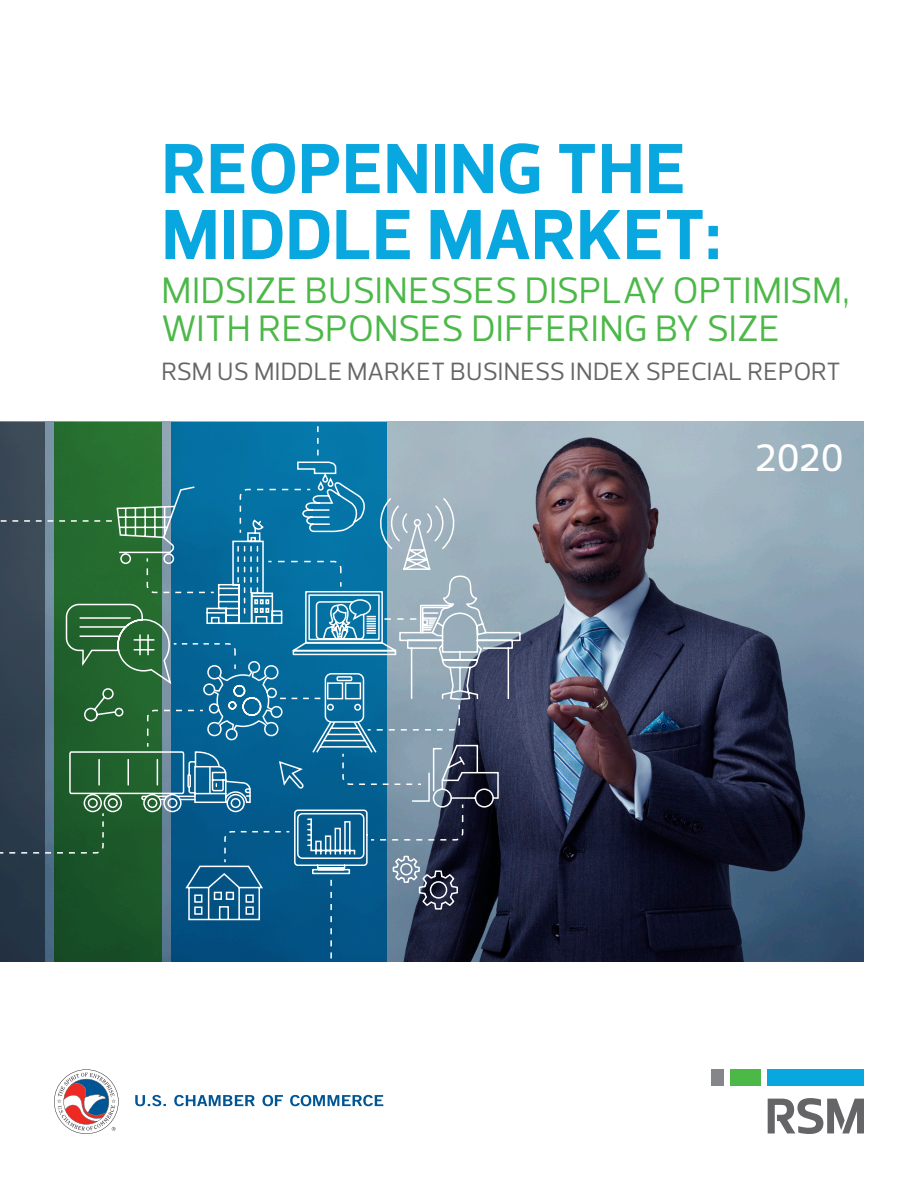
<style>
.page{position:relative;width:918px;height:1188px;background:#fff}
.page>*{position:absolute;margin:0;border:0;box-sizing:border-box;transform-origin:0 0}
.t1{font:700 72px/66px "Prelo";letter-spacing:.015em;color:#08a7e0}
.t2{font:500 39px "Prelo";color:#fff}
.t3{font:37.5px/37.5px "Prelo";letter-spacing:.015em;color:#4cb848}
.t4{font:25.5px "Prelo";letter-spacing:.015em;color:#656568}
</style>
<div class="page">
<img style="left:45px;top:422px;width:819px;height:540px">
<div style="left:171px;top:422px;width:216px;height:540px;background:#0576a8"></div>
<div style="left:54px;top:422px;width:108px;height:540px;background:#287331"></div>
<div style="left:0;top:422px;width:45px;height:540px;background:#3c4a57"></div>
<div style="left:768px;top:1070px;width:96px;height:16px;background:#08a7e0"></div>
<div style="left:711px;top:1070px;width:12px;height:16px;background:#848689"></div>
<div style="left:730px;top:1070px;width:31px;height:16px;background:#4cb848"></div>
<svg style="left:768px;top:1098px;width:96px;height:36px"></svg>
<svg style="left:135px;top:1095px;width:248px;height:11px"></svg>
<svg style="left:54px;top:1069px;width:65px;height:65px"></svg>
<svg style="left:317px;top:421px;width:2px;height:34px"></svg>
<svg style="left:0;top:461px;width:521px;height:501px"></svg>
<h1 class="t1" style="left:162px;top:136px;width:561px">REOPENING THE<br>MIDDLE MARKET:</h1>
<p class="t3" style="left:162px;top:272px;width:690px">MIDSIZE BUSINESSES DISPLAY OPTIMISM,<br>WITH RESPONSES DIFFERING BY SIZE</p>
<p class="t4" style="left:161px;top:356px;width:681px">RSM US MIDDLE MARKET BUSINESS INDEX SPECIAL REPORT</p>
<p class="t2" style="left:755px;top:434px;width:90px">2020</p>
</div>
